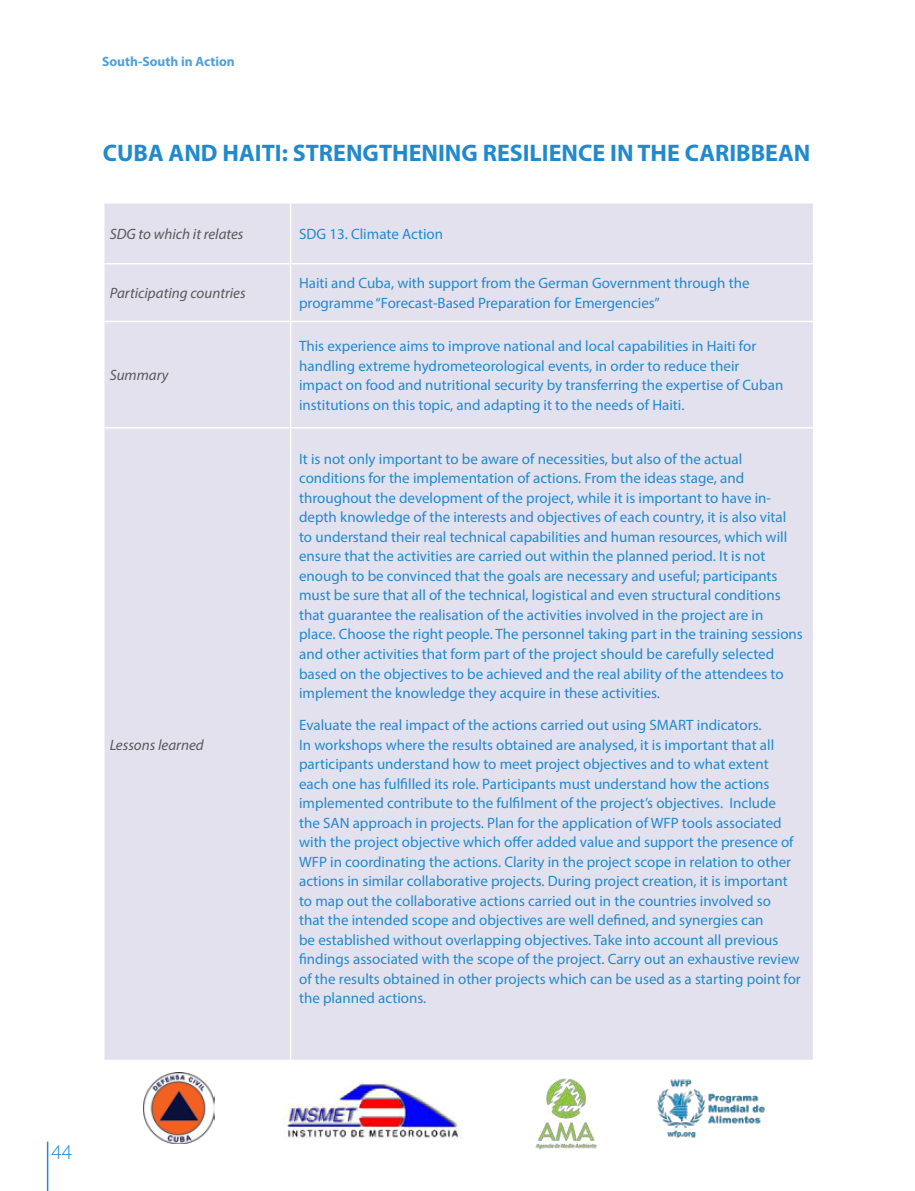
<style>
.page{position:relative;width:915px;height:1191px;background:#fff}
.page>*{position:absolute;margin:0;border:0;box-sizing:border-box;transform-origin:0 0}
.t1{font:700 24px "Myriad Pro";color:#218ace}
.t2{font:300 21px "Myriad Pro";color:#218ace}
.t3{font:15px/19.5px "Myriad Pro";color:#218ace}
.t4{font:italic 15px "Myriad Pro";color:#58595b}
.t5{font:700 13.5px "Myriad Pro";color:#4ea1d8}
</style>
<div class="page">
<hr style="left:47px;top:1141px;width:1px;height:50px;background:#218ace">
<div style="left:104px;top:203px;width:708px;height:856px;background:#e3e1ed"></div>
<hr style="left:103px;top:263px;width:187px;height:1px;background:#fff">
<hr style="left:103px;top:321px;width:187px;height:1px;background:#fff">
<hr style="left:290px;top:322px;width:1px;height:105px;background:#fff">
<hr style="left:103px;top:427px;width:187px;height:1px;background:#fff">
<hr style="left:290px;top:427px;width:524px;height:1px;background:#fff">
<hr style="left:290px;top:428px;width:1px;height:631px;background:#fff">
<hr style="left:290px;top:203px;width:1px;height:60px;background:#fff">
<hr style="left:290px;top:264px;width:1px;height:57px;background:#fff">
<hr style="left:290px;top:263px;width:524px;height:1px;background:#fff">
<hr style="left:290px;top:321px;width:524px;height:1px;background:#fff">
<img style="left:144px;top:1072px;width:71px;height:71px">
<img style="left:657px;top:1079px;width:108px;height:60px">
<img style="left:535px;top:1078px;width:62px;height:72px">
<img style="left:284px;top:1081px;width:175px;height:57px">
<p class="t5" style="left:102px;top:53px;width:134px">South-South in Action</p>
<h1 class="t1" style="left:103px;top:138px;width:708px">CUBA AND HAITI: STRENGTHENING RESILIENCE IN THE CARIBBEAN</h1>
<p class="t4" style="left:110px;top:225px;width:135px">SDG to which it relates</p>
<p class="t3" style="left:299px;top:224px;width:145px">SDG 13. Climate Action</p>
<p class="t4" style="left:110px;top:284px;width:137px">Participating countries</p>
<p class="t3" style="left:299px;top:273px;width:452px">Haiti and Cuba, with support from the German Government through the programme “Forecast-Based Preparation for Emergencies”</p>
<p class="t4" style="left:110px;top:366px;width:60px">Summary</p>
<p class="t4" style="left:110px;top:735px;width:95px">Lessons learned</p>
<p class="t3" style="left:299px;top:336px;width:485px">This experience aims to improve national and local capabilities in Haiti for handling extreme hydrometeorological events, in order to reduce their impact on food and nutritional security by transferring the expertise of Cuban institutions on this topic, and adapting it to the needs of Haiti.</p>
<p class="t3" style="left:299px;top:449px;width:505px">It is not only important to be aware of necessities, but also of the actual conditions for the implementation of actions. From the ideas stage, and throughout the development of the project, while it is important to have in&shy;depth knowledge of the interests and objectives of each country, it is also vital to understand their real technical capabilities and human resources, which will ensure that the activities are carried out within the planned period. It is not enough to be convinced that the goals are necessary and useful; participants must be sure that all of the technical, logistical and even structural conditions that guarantee the realisation of the activities involved in the project are in place. Choose the right people. The personnel taking part in the training sessions and other activities that form part of the project should be carefully selected based on the objectives to be achieved and the real ability of the attendees to implement the knowledge they acquire in these activities.</p>
<p class="t3" style="left:299px;top:715px;width:503px">Evaluate the real impact of the actions carried out using SMART indicators.<br>In workshops where the results obtained are analysed, it is important that all participants understand how to meet project objectives and to what extent each one has fulfilled its role. Participants must understand how the actions implemented contribute to the fulfilment of the project’s objectives. Include<br>the SAN approach in projects. Plan for the application of WFP tools associated with the project objective which offer added value and support the presence of WFP in coordinating the actions. Clarity in the project scope in relation to other actions in similar collaborative projects. During project creation, it is important to map out the collaborative actions carried out in the countries involved so<br>that the intended scope and objectives are well defined, and synergies can<br>be established without overlapping objectives. Take into account all previous findings associated with the scope of the project. Carry out an exhaustive review of the results obtained in other projects which can be used as a starting point for the planned actions.</p>
<h2 class="t2" style="left:51px;top:1140px;width:22px">44</h2>
</div>
